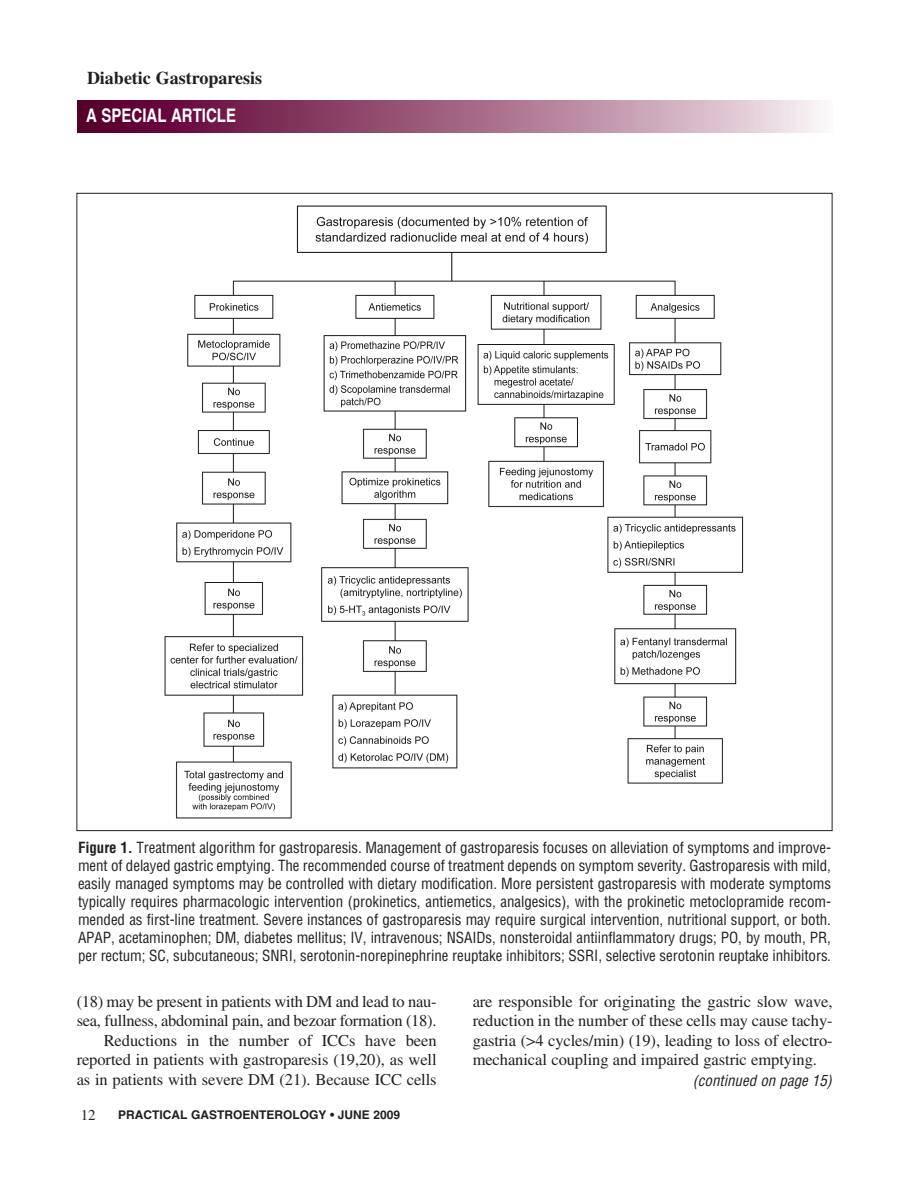
<style>
.page{position:relative;width:918px;height:1188px;background:#fff}
.page>*{position:absolute;margin:0;border:0;box-sizing:border-box;transform-origin:0 0}
.t1{font:700 18.75px "Helvetica";color:#fff;scale:.8 1}
.t2{font:700 18px "Times";color:#231f20}
.t3{font:16.5px/19.5px "Times";letter-spacing:-.005em;color:#231f20;text-align:right}
.t4{font:condensed 15px/18px "Helvetica";letter-spacing:-.005em;color:#231f20;text-align:justify}
.t5{font:italic condensed 15px "Helvetica";color:#231f20}
.t6{font:15px "Times";color:#231f20}
.t7{font:700 12px "Helvetica";color:#231f20}
.s1{font-weight:700}
</style>
<div class="page">
<div style="left:78px;top:101px;width:754px;height:31px;background:linear-gradient(to right,#520021,#f5e8ed)"></div>
<img style="left:164px;top:205px;width:580px;height:614px">
<p class="t2" style="left:87px;top:71px;width:177px">Diabetic Gastroparesis</p>
<p class="t1" style="left:86px;top:109px;width:189px">A SPECIAL ARTICLE</p>
<p class="t4" style="left:78px;top:840px;width:755px"><span class="s1">Figure 1.</span> Treatment algorithm for gastroparesis. Management of gastroparesis focuses on alleviation of symptoms and improve&shy;ment of delayed gastric emptying. The recommended course of treatment depends on symptom severity. Gastroparesis with mild, easily managed symptoms may be controlled with dietary modification. More persistent gastroparesis with moderate symptoms typically requires pharmacologic intervention (prokinetics, antiemetics, analgesics), with the prokinetic metoclopramide recom&shy;mended as first-line treatment. Severe instances of gastroparesis may require surgical intervention, nutritional support, or both.<br>APAP, acetaminophen; DM, diabetes mellitus; IV, intravenous; NSAIDs, nonsteroidal antiinflammatory drugs; PO, by mouth, PR, per rectum; SC, subcutaneous; SNRI, serotonin-norepinephrine reuptake inhibitors; SSRI, selective serotonin reuptake inhibitors.</p>
<p class="t3" style="left:77px;top:993px;width:362px">(18) may be present in patients with DM and lead to nau&shy;sea, fullness, abdominal pain, and bezoar formation (18).<br>Reductions in the number of ICCs have been reported in patients with gastroparesis (19,20), as well as in patients with severe DM (21). Because ICC cells</p>
<p class="t3" style="left:473px;top:993px;width:362px;text-align:justify">are responsible for originating the gastric slow wave, reduction in the number of these cells may cause tachy&shy;gastria (&gt;4 cycles/min) (19), leading to loss of electro&shy;mechanical coupling and impaired gastric emptying.</p>
<p class="t5" style="left:693px;top:1075px;width:143px">(continued on page 15)</p>
<p class="t6" style="left:81px;top:1109px;width:16px">12</p>
<p class="t7" style="left:118px;top:1110px;width:284px">PRACTICAL GASTROENTEROLOGY • JUNE 2009</p>
</div>
